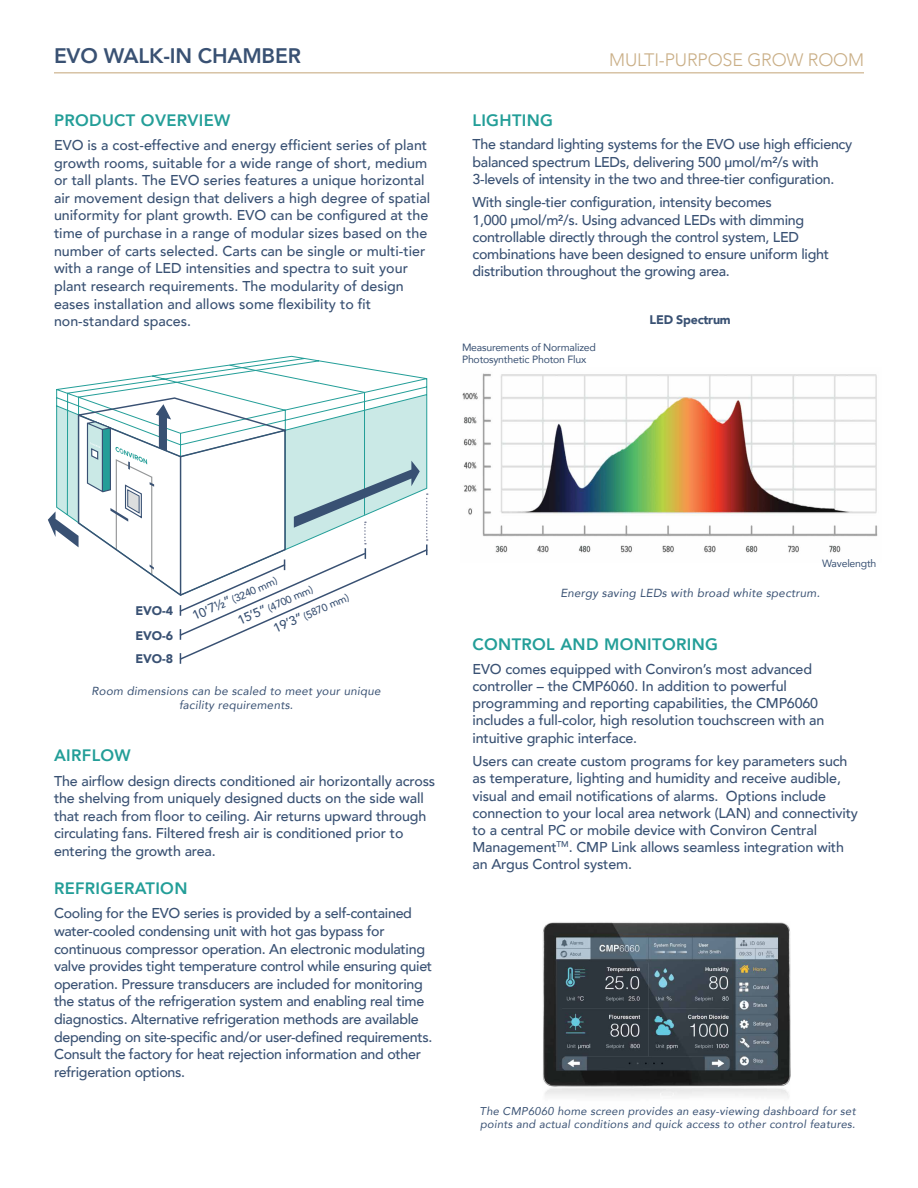
<style>
.page{position:relative;width:918px;height:1188px;background:#fff}
.page>*{position:absolute;margin:0;border:0;box-sizing:border-box;transform-origin:0 0}
.t1{font:800 21px "Avenir";letter-spacing:-.01em;color:#395173}
.t2{font:300 18px "Avenir";letter-spacing:-.01em;color:#caaf87}
.t3{font:800 16.5px "Avenir";letter-spacing:.02em;color:#239e98}
.t4{font:500 14.25px/17.7px "Avenir";letter-spacing:-.01em;color:#395173}
.t5{font:900 12.45px "Avenir";letter-spacing:-.02em;color:#395173}
.t6{font:italic 11.7px/14px "Avenir";letter-spacing:.02em;color:#395173;text-align:center}
.t7{font:italic 11.25px/13.5px "Avenir";letter-spacing:.02em;color:#395173}
.t8{font:10.5px/12.6px "Avenir";letter-spacing:-.02em;color:#395173}
.t9{font:500 10.5px "Avenir";color:#395173}
.s1{font-size:12.75px}
</style>
<div class="page">
<img style="left:542px;top:922px;width:248px;height:176px">
<hr style="left:54px;top:72px;width:810px;height:1px;background:#caaf87">
<svg style="left:48px;top:364px;width:381px;height:300px"></svg>
<img style="left:462px;top:373px;width:416px;height:180px">
<h1 class="t1" style="left:54px;top:40px;width:248px">EVO WALK-IN CHAMBER</h1>
<p class="t2" style="left:609px;top:49px;width:256px">MULTI-PURPOSE GROW ROOM</p>
<p class="t3" style="left:54px;top:107px;width:178px">PRODUCT OVERVIEW</p>
<p class="t4" style="left:54px;top:135px;width:378px">EVO is a cost-effective and energy efficient series of plant growth rooms, suitable for a wide range of short, medium or tall plants. The EVO series features a unique horizontal air movement design that delivers a high degree of spatial uniformity for plant growth. EVO can be configured at the time of purchase in a range of modular sizes based on the number of carts selected. Carts can be single or multi-tier with a range of LED intensities and spectra to suit your plant research requirements. The modularity of design eases installation and allows some flexibility to fit non-standard spaces.</p>
<p class="t3" style="left:472px;top:107px;width:82px">LIGHTING</p>
<p class="t4" style="left:472px;top:135px;width:381px;line-height:17.1px">The standard lighting systems for the EVO use high efficiency balanced spectrum LEDs, delivering 500 µmol/m²/s with<br>3-levels of intensity in the two and three-tier configuration.</p>
<p class="t4" style="left:472px;top:193px;width:358px;line-height:17.1px">With single-tier configuration, intensity becomes<br>1,000 µmol/m²/s. Using advanced LEDs with dimming controllable directly through the control system, LED combinations have been designed to ensure uniform light distribution throughout the growing area.</p>
<p class="t8" style="left:462px;top:341px;width:135px">Measurements of Normalized<br>Photosynthetic Photon Flux</p>
<p class="t5" style="left:650px;top:309px;width:83px">LED Spectrum</p>
<p class="t5" style="left:136px;top:600px;width:39px">EVO-4</p>
<p class="t5" style="left:136px;top:625px;width:39px">EVO-6</p>
<p class="t9" style="left:190px;top:609px;width:93px;rotate:-24deg"><span class="s1">10’7½”</span> (3240 mm)</p>
<p class="t9" style="left:235px;top:613px;width:82px;rotate:-24deg"><span class="s1">15’5”</span> (4700 mm)</p>
<p class="t9" style="left:271px;top:621px;width:82px;rotate:-24deg"><span class="s1">19’3”</span> (5870 mm)</p>
<p class="t5" style="left:136px;top:648px;width:39px">EVO-8</p>
<p class="t6" style="left:92px;top:684px;width:291px">Room dimensions can be scaled to meet your unique facility requirements.</p>
<p class="t3" style="left:54px;top:743px;width:78px">AIRFLOW</p>
<p class="t4" style="left:54px;top:771px;width:383px">The airflow design directs conditioned air horizontally across the shelving from uniquely designed ducts on the side wall that reach from floor to ceiling. Air returns upward through circulating fans. Filtered fresh air is conditioned prior to entering the growth area.</p>
<p class="t3" style="left:54px;top:875px;width:135px">REFRIGERATION</p>
<p class="t4" style="left:54px;top:904px;width:380px">Cooling for the EVO series is provided by a self-contained water-cooled condensing unit with hot gas bypass for continuous compressor operation. An electronic modulating valve provides tight temperature control while ensuring quiet operation. Pressure transducers are included for monitoring the status of the refrigeration system and enabling real time diagnostics. Alternative refrigeration methods are available depending on site-specific and/or user-defined requirements.<br>Consult the factory for heat rejection information and other refrigeration options.</p>
<p class="t8" style="left:822px;top:557px;width:56px">Wavelength</p>
<p class="t6" style="left:560px;top:585px;width:261px">Energy saving LEDs with broad white spectrum.</p>
<p class="t3" style="left:472px;top:632px;width:247px">CONTROL AND MONITORING</p>
<p class="t4" style="left:472px;top:660px;width:353px;line-height:17.1px">EVO comes equipped with Conviron’s most advanced controller – the CMP6060. In addition to powerful programming and reporting capabilities, the CMP6060 includes a full-color, high resolution touchscreen with an intuitive graphic interface.</p>
<p class="t4" style="left:472px;top:752px;width:387px;line-height:17.1px">Users can create custom programs for key parameters such as temperature, lighting and humidity and receive audible, visual and email notifications of alarms. Options include connection to your local area network (LAN) and connectivity to a central PC or mobile device with Conviron Central Management<sup>TM</sup>. CMP Link allows seamless integration with an Argus Control system.</p>
<p class="t7" style="left:480px;top:1104px;width:378px">The CMP6060 home screen provides an easy-viewing dashboard for set points and actual conditions and quick access to other control features.</p>
</div>
